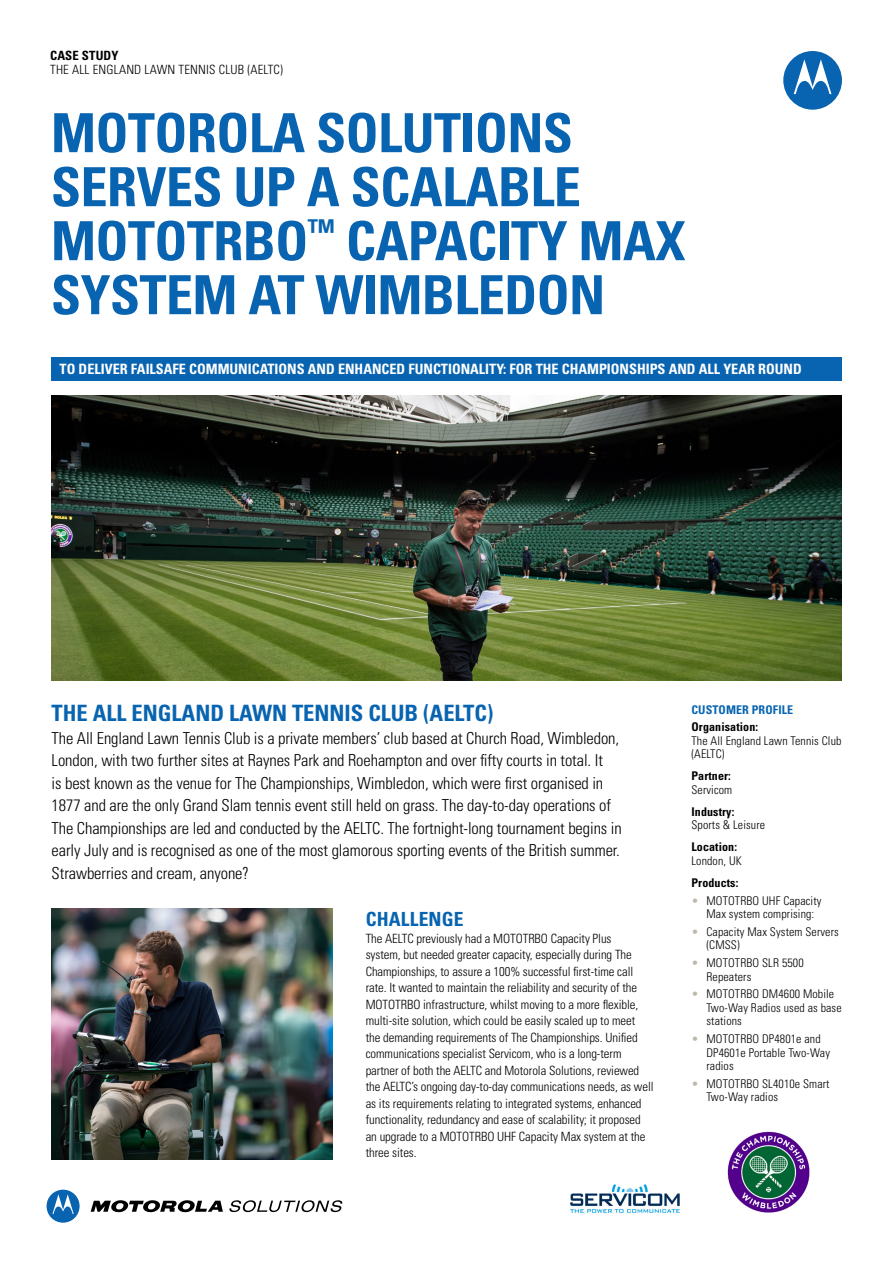
<style>
.page{position:relative;width:893px;height:1263px;background:#fff}
.page>*{position:absolute;margin:0;border:0;box-sizing:border-box;transform-origin:0 0}
.t1{font:700 condensed 54px/54px "Univers LT Std";letter-spacing:-.01em;color:#0864b0}
.t2{font:700 condensed 22.5px "Univers LT Std";color:#0864b0}
.t3{font:700 condensed 19.5px "Univers LT Std";letter-spacing:.01em;color:#0864b0}
.t4{font:300 condensed 16.5px/22.5px "Univers LT Std";letter-spacing:-.005em;color:#000}
.t5{font:700 condensed 14.25px "Univers LT Std";color:#fff}
.t6{font:300 condensed 12.75px/16.5px "Univers LT Std";letter-spacing:-.005em;color:#000}
.t7{font:300 condensed 12.75px "Univers LT Std";letter-spacing:.015em;color:#000}
.t8{font:700 condensed 12.75px "Univers LT Std";letter-spacing:.01em;color:#000}
.t9{font:300 condensed 12px/13.5px "Univers LT Std";letter-spacing:.01em;color:#000}
.t10{font:700 condensed 12px "Univers LT Std";letter-spacing:.01em;color:#000}
.t11{font:700 condensed 12px "Univers LT Std";letter-spacing:.01em;color:#0864b0}
.s1{color:#bfb7ad}
</style>
<div class="page">
<div style="left:783px;top:51px;width:59px;height:59px;background:#0863b0;border-radius:50%"></div>
<svg style="left:794px;top:59px;width:37px;height:35px"></svg>
<svg style="left:91px;top:1200px;width:132px;height:13px"></svg>
<svg style="left:47px;top:1190px;width:33px;height:33px"></svg>
<svg style="left:229px;top:1200px;width:113px;height:12px"></svg>
<img style="left:51px;top:396px;width:791px;height:285px">
<div style="left:51px;top:357px;width:791px;height:23px;background:#0864b0"></div>
<img style="left:570px;top:1185px;width:110px;height:28px">
<img style="left:727px;top:1131px;width:83px;height:82px">
<img style="left:52px;top:909px;width:281px;height:251px">
<p class="t8" style="left:50px;top:48px;width:70px">CASE STUDY</p>
<p class="t7" style="left:50px;top:62px;width:234px">THE ALL ENGLAND LAWN TENNIS CLUB (AELTC)</p>
<h1 class="t1" style="left:51px;top:106px;width:636px">MOTOROLA SOLUTIONS<br>SERVES UP A SCALABLE<br>MOTOTRBO<sup>™</sup> CAPACITY MAX<br>SYSTEM AT WIMBLEDON</h1>
<p class="t5" style="left:60px;top:360px;width:744px">TO DELIVER FAILSAFE COMMUNICATIONS AND ENHANCED FUNCTIONALITY: FOR THE CHAMPIONSHIPS AND ALL YEAR ROUND</p>
<h2 class="t2" style="left:52px;top:699px;width:443px">THE ALL ENGLAND LAWN TENNIS CLUB (AELTC)</h2>
<p class="t4" style="left:52px;top:727px;width:572px">The All England Lawn Tennis Club is a private members’ club based at Church Road, Wimbledon, London, with two further sites at Raynes Park and Roehampton and over fifty courts in total. It<br>is best known as the venue for The Championships, Wimbledon, which were first organised in 1877 and are the only Grand Slam tennis event still held on grass. The day-to-day operations of The Championships are led and conducted by the AELTC. The fortnight-long tournament begins in early July and is recognised as one of the most glamorous sporting events of the British summer.<br>Strawberries and cream, anyone?</p>
<h3 class="t3" style="left:366px;top:907px;width:99px">CHALLENGE</h3>
<p class="t6" style="left:366px;top:930px;width:289px">The AELTC previously had a MOTOTRBO Capacity Plus<br>system, but needed greater capacity, especially during The Championships, to assure a 100% successful first-time call rate. It wanted to maintain the reliability and security of the MOTOTRBO infrastructure, whilst moving to a more flexible, multi-site solution, which could be easily scaled up to meet<br>the demanding requirements of The Championships. Unified communications specialist Servicom, who is a long-term partner of both the AELTC and Motorola Solutions, reviewed the AELTC’s ongoing day-to-day communications needs, as well as its requirements relating to integrated systems, enhanced functionality, redundancy and ease of scalability; it proposed an upgrade to a MOTOTRBO UHF Capacity Max system at the three sites.</p>
<p class="t11" style="left:691px;top:702px;width:103px">CUSTOMER PROFILE</p>
<p class="t10" style="left:691px;top:720px;width:68px">Organisation:</p>
<p class="t9" style="left:691px;top:734px;width:152px">The All England Lawn Tennis Club (AELTC)</p>
<p class="t10" style="left:691px;top:769px;width:41px">Partner:</p>
<p class="t9" style="left:691px;top:783px;width:42px">Servicom</p>
<p class="t10" style="left:691px;top:804px;width:44px">Industry:</p>
<p class="t9" style="left:691px;top:818px;width:75px">Sports &amp; Leisure</p>
<p class="t10" style="left:691px;top:840px;width:47px">Location:</p>
<p class="t9" style="left:691px;top:854px;width:52px">London, UK</p>
<p class="t10" style="left:691px;top:875px;width:48px">Products:</p>
<p class="t9" style="left:706px;top:894px;width:117px;text-indent:-15px"><span class="s1">•</span> MOTOTRBO UHF Capacity<br>Max system comprising:</p>
<p class="t9" style="left:706px;top:925px;width:134px;text-indent:-15px"><span class="s1">•</span> Capacity Max System Servers (CMSS)</p>
<p class="t9" style="left:706px;top:956px;width:99px;text-indent:-15px"><span class="s1">•</span> MOTOTRBO SLR 5500<br>Repeaters</p>
<p class="t9" style="left:706px;top:987px;width:137px;text-indent:-15px"><span class="s1">•</span> MOTOTRBO DM4600 Mobile<br>Two-Way Radios used as base stations</p>
<p class="t9" style="left:706px;top:1032px;width:125px;text-indent:-15px"><span class="s1">•</span> MOTOTRBO DP4801e and<br>DP4601e Portable Two-Way radios</p>
<p class="t9" style="left:706px;top:1077px;width:125px;text-indent:-15px"><span class="s1">•</span> MOTOTRBO SL4010e Smart<br>Two-Way radios</p>
</div>
